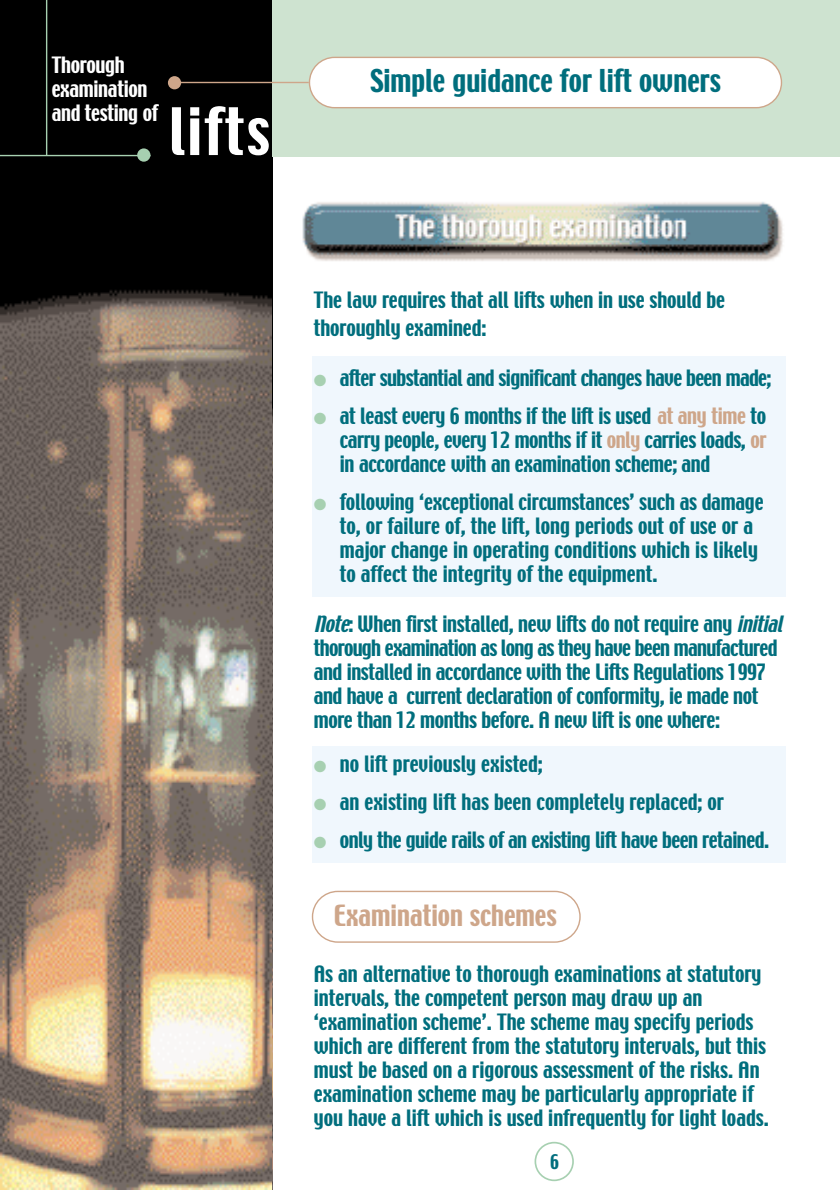
<style>
.page{position:relative;width:840px;height:1190px;background:#fff}
.page>*{position:absolute;margin:0;border:0;box-sizing:border-box;transform-origin:0 0}
.t1{font:58px "Techno";letter-spacing:.04em;color:#fff}
.t2{font:28px "Techno";color:#006e7d}
.t3{font:26px "Techno";color:#cea68a}
.t4{font:20px/24px "Techno";color:#006e7d}
.t5{font:20px/24px "Techno";letter-spacing:-.02em;color:#006e7d}
.t6{font:20px "Techno";letter-spacing:-.03em;color:#006e7d}
.t7{font:20px "Techno";letter-spacing:-.025em;color:#006e7d}
.t8{font:20px/24px "Techno";letter-spacing:-.015em;color:#fff}
.t9{font:18px "Techno";color:#006e7d}
.s1{color:#a7d0b1}
.s2{color:#cea68a}
.s3{font-style:italic}
</style>
<div class="page">
<div style="left:535px;top:1142px;width:39px;height:39px;border:2px solid #a7d0b1;border-radius:50%"></div>
<img style="left:0;top:0;width:272px;height:1190px">
<div style="left:272px;top:0;width:568px;height:156px;background:#cee3d0"></div>
<div style="left:137px;top:148px;width:13px;height:14px;background:#a7d0b1;border-radius:50%"></div>
<div style="left:309px;top:57px;width:472px;height:51px;background:#fff;border-radius:25px"></div>
<div style="left:309px;top:57px;width:473px;height:51px;border:1px solid #cea68a;border-radius:25px"></div>
<hr style="left:169px;top:82px;width:140px;height:1px;background:#cea68a">
<div style="left:168px;top:76px;width:13px;height:13px;background:#cea68a;border-radius:50%"></div>
<hr style="left:0;top:155px;width:151px;height:1px;background:#a7d0b1">
<hr style="left:46px;top:0;width:1px;height:155px;background:#a7d0b1">
<div style="left:312px;top:356px;width:473px;height:241px;background:#f0f7fd"></div>
<div style="left:312px;top:747px;width:473px;height:116px;background:#f0f7fd"></div>
<img style="left:302px;top:202px;width:481px;height:59px">
<div style="left:312px;top:891px;width:269px;height:52px;border:1px solid #cea68a;border-radius:25px"></div>
<p class="t8" style="left:52px;top:55px;width:108px">Thorough examination and testing of</p>
<h1 class="t1" style="left:169px;top:107px;width:102px">lifts</h1>
<h2 class="t2" style="left:370px;top:69px;width:352px">Simple guidance for lift owners</h2>
<p class="t4" style="left:314px;top:288px;width:413px;line-height:28px">The law requires that all lifts when in use should be thoroughly examined:</p>
<p class="t6" style="left:314px;top:370px;width:459px"><span class="s1">●</span> after substantial and significant changes have been made;</p>
<p class="t4" style="left:340px;top:406px;width:428px;text-align:justify;text-indent:-26px"><span class="s1">●</span> at least every 6 months if the lift is used <span class="s2">at any time</span> to carry people, every 12 months if it <span class="s2">only</span> carries loads, <span class="s2">or </span>in accordance with an examination scheme; and</p>
<p class="t4" style="left:340px;top:492px;width:425px;text-indent:-26px"><span class="s1">●</span> following ‘exceptional circumstances’ such as damage to, or failure of, the lift, long periods out of use or a major change in operating conditions which is likely to affect the integrity of the equipment.</p>
<p class="t5" style="left:314px;top:614px;width:474px"><span class="s3">Note</span>: When first installed, new lifts do not require any <span class="s3">initial </span>thorough examination as long as they have been manufactured and installed in accordance with the Lifts Regulations 1997 and have a current declaration of conformity, ie made not more than 12 months before. A new lift is one where:</p>
<p class="t4" style="left:314px;top:754px;width:230px"><span class="s1">●</span> no lift previously existed;</p>
<p class="t4" style="left:314px;top:792px;width:411px"><span class="s1">●</span> an existing lift has been completely replaced; or</p>
<p class="t7" style="left:314px;top:832px;width:457px"><span class="s1">●</span> only the guide rails of an existing lift have been retained.</p>
<h3 class="t3" style="left:334px;top:905px;width:225px">Examination schemes</h3>
<p class="t4" style="left:314px;top:964px;width:456px">As an alternative to thorough examinations at statutory intervals, the competent person may draw up an ‘examination scheme’. The scheme may specify periods which are different from the statutory intervals, but this must be based on a rigorous assessment of the risks. An examination scheme may be particularly appropriate if you have a lift which is used infrequently for light loads.</p>
<p class="t9" style="left:550px;top:1154px;width:10px">6</p>
</div>
